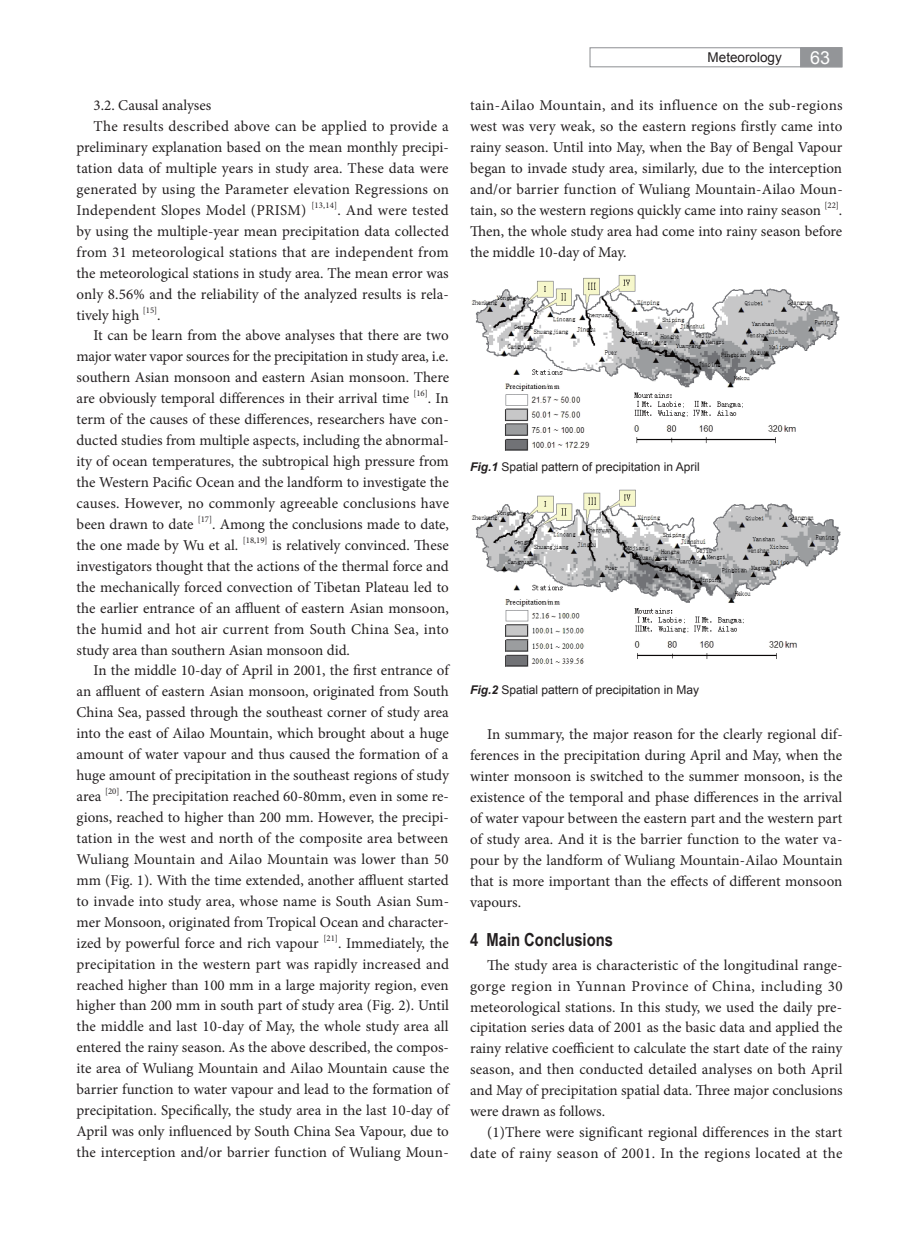
<style>
.page{position:relative;width:919px;height:1238px;background:#fff}
.page>*{position:absolute;margin:0;border:0;box-sizing:border-box;transform-origin:0 0}
.t1{font:700 18px "Arial Narrow";color:#231f20}
.t2{font:18px "Arial";color:#fff}
.t3{font:15px/21px "Minion Pro";color:#231f20;text-align:justify}
.t4{font:15px "Minion Pro";letter-spacing:.02em;color:#231f20}
.t5{font:15px "Minion Pro";letter-spacing:-.02em;color:#231f20}
.t6{font:13.5px "Arial";color:#231f20}
.t7{font:12px "Arial";color:#231f20}
.t8{font:8.7px "Minion Pro";color:#231f20}
.s1{font-weight:700;font-style:italic}
</style>
<div class="page">
<div style="left:589px;top:47px;width:253px;height:20px;border:1px solid #939598"></div>
<div style="left:800px;top:47px;width:42px;height:20px;background:#939598"></div>
<img style="left:471px;top:274px;width:369px;height:177px">
<img style="left:471px;top:489px;width:370px;height:178px">
<p class="t3" style="left:94px;top:95px;width:119px">3.2. Causal analyses</p>
<p class="t4" style="left:94px;top:116px;width:357px">The results described above can be applied to provide a</p>
<p class="t3" style="left:77px;top:137px;width:374px">preliminary explanation based on the mean monthly precipi-</p>
<p class="t3" style="left:77px;top:158px;width:373px">tation data of multiple years in study area. These data were</p>
<p class="t3" style="left:77px;top:179px;width:374px">generated by using the Parameter elevation Regressions on</p>
<p class="t4" style="left:77px;top:200px;width:231px">Independent Slopes Model (PRISM)</p>
<p class="t8" style="left:311px;top:199px;width:27px">[13,14]</p>
<p class="t3" style="left:77px;top:200px;width:374px;text-indent:261px">. And were tested by using the multiple-year mean precipitation data collected from 31 meteorological stations that are independent from the meteorological stations in study area. The mean error was only 8.56% and the reliability of the analyzed results is rela&shy;tively high</p>
<p class="t8" style="left:143px;top:304px;width:16px">[15]</p>
<p class="t3" style="left:157px;top:304px;width:5px">.</p>
<p class="t3" style="left:94px;top:325px;width:356px">It can be learn from the above analyses that there are two</p>
<p class="t5" style="left:77px;top:346px;width:373px">major water vapor sources for the precipitation in study area, i.e.</p>
<p class="t3" style="left:77px;top:367px;width:374px">southern Asian monsoon and eastern Asian monsoon. There</p>
<p class="t3" style="left:77px;top:388px;width:334px">are obviously temporal differences in their arrival time</p>
<p class="t8" style="left:413px;top:387px;width:16px">[16]</p>
<p class="t3" style="left:77px;top:388px;width:374px;text-indent:351px">. In term of the causes of these differences, researchers have con&shy;ducted studies from multiple aspects, including the abnormal&shy;ity of ocean temperatures, the subtropical high pressure from the Western Pacific Ocean and the landform to investigate the causes. However, no commonly agreeable conclusions have been drawn to date</p>
<p class="t8" style="left:198px;top:513px;width:16px">[17]</p>
<p class="t3" style="left:77px;top:513px;width:374px;text-indent:135px">. Among the conclusions made to date, the one made by Wu et al.</p>
<p class="t8" style="left:243px;top:534px;width:26px">[18,19]</p>
<p class="t3" style="left:77px;top:534px;width:374px;text-indent:195px">is relatively convinced. These investigators thought that the actions of the thermal force and the mechanically forced convection of Tibetan Plateau led to the earlier entrance of an affluent of eastern Asian monsoon, the humid and hot air current from South China Sea, into study area than southern Asian monsoon did.</p>
<p class="t3" style="left:77px;top:660px;width:374px;text-indent:17px">In the middle 10-day of April in 2001, the first entrance of an affluent of eastern Asian monsoon, originated from South China Sea, passed through the southeast corner of study area into the east of Ailao Mountain, which brought about a huge amount of water vapour and thus caused the formation of a huge amount of precipitation in the southeast regions of study area</p>
<p class="t8" style="left:105px;top:785px;width:16px">[20]</p>
<p class="t3" style="left:77px;top:786px;width:374px;text-indent:43px">. The precipitation reached 60-80mm, even in some re&shy;gions, reached to higher than 200 mm. However, the precipi&shy;tation in the west and north of the composite area between Wuliang Mountain and Ailao Mountain was lower than 50 mm (Fig. 1). With the time extended, another affluent started to invade into study area, whose name is South Asian Sum&shy;mer Monsoon, originated from Tropical Ocean and character&shy;ized by powerful force and rich vapour</p>
<p class="t8" style="left:323px;top:932px;width:16px">[21]</p>
<p class="t3" style="left:77px;top:932px;width:374px;text-indent:261px">. Immediately, the precipitation in the western part was rapidly increased and reached higher than 100 mm in a large majority region, even higher than 200 mm in south part of study area (Fig. 2). Until the middle and last 10-day of May, the whole study area all entered the rainy season. As the above described, the compos&shy;ite area of Wuliang Mountain and Ailao Mountain cause the barrier function to water vapour and lead to the formation of precipitation. Specifically, the study area in the last 10-day of April was only influenced by South China Sea Vapour, due to the interception and/or barrier function of Wuliang Moun-</p>
<p class="t6" style="left:707px;top:48px;width:76px">Meteorology</p>
<p class="t2" style="left:810px;top:46px;width:22px">63</p>
<p class="t3" style="left:470px;top:95px;width:374px">tain-Ailao Mountain, and its influence on the sub-regions west was very weak, so the eastern regions firstly came into rainy season. Until into May, when the Bay of Bengal Vapour began to invade study area, similarly, due to the interception and/or barrier function of Wuliang Mountain-Ailao Moun&shy;tain, so the western regions quickly came into rainy season</p>
<p class="t8" style="left:824px;top:199px;width:16px">[22]</p>
<p class="t3" style="left:470px;top:200px;width:374px;text-indent:369px">.<br>Then, the whole study area had come into rainy season before the middle 10-day of May.</p>
<p class="t7" style="left:470px;top:458px;width:231px"><span class="s1">Fig.1</span> Spatial pattern of precipitation in April</p>
<p class="t7" style="left:470px;top:682px;width:230px"><span class="s1">Fig.2</span> Spatial pattern of precipitation in May</p>
<p class="t3" style="left:470px;top:724px;width:374px;text-indent:17px">In summary, the major reason for the clearly regional dif&shy;ferences in the precipitation during April and May, when the winter monsoon is switched to the summer monsoon, is the existence of the temporal and phase differences in the arrival of water vapour between the eastern part and the western part of study area. And it is the barrier function to the water va&shy;pour by the landform of Wuliang Mountain-Ailao Mountain that is more important than the effects of different monsoon vapours.</p>
<p class="t1" style="left:470px;top:925px;width:144px">4 Main Conclusions</p>
<p class="t3" style="left:470px;top:954px;width:374px;text-indent:17px">The study area is characteristic of the longitudinal range&shy;gorge region in Yunnan Province of China, including 30 meteorological stations. In this study, we used the daily pre&shy;cipitation series data of 2001 as the basic data and applied the rainy relative coefficient to calculate the start date of the rainy season, and then conducted detailed analyses on both April and May of precipitation spatial data. Three major conclusions were drawn as follows.</p>
<p class="t3" style="left:470px;top:1121px;width:374px;text-align:right">(1)There were significant regional differences in the start date of rainy season of 2001. In the regions located at the</p>
</div>
